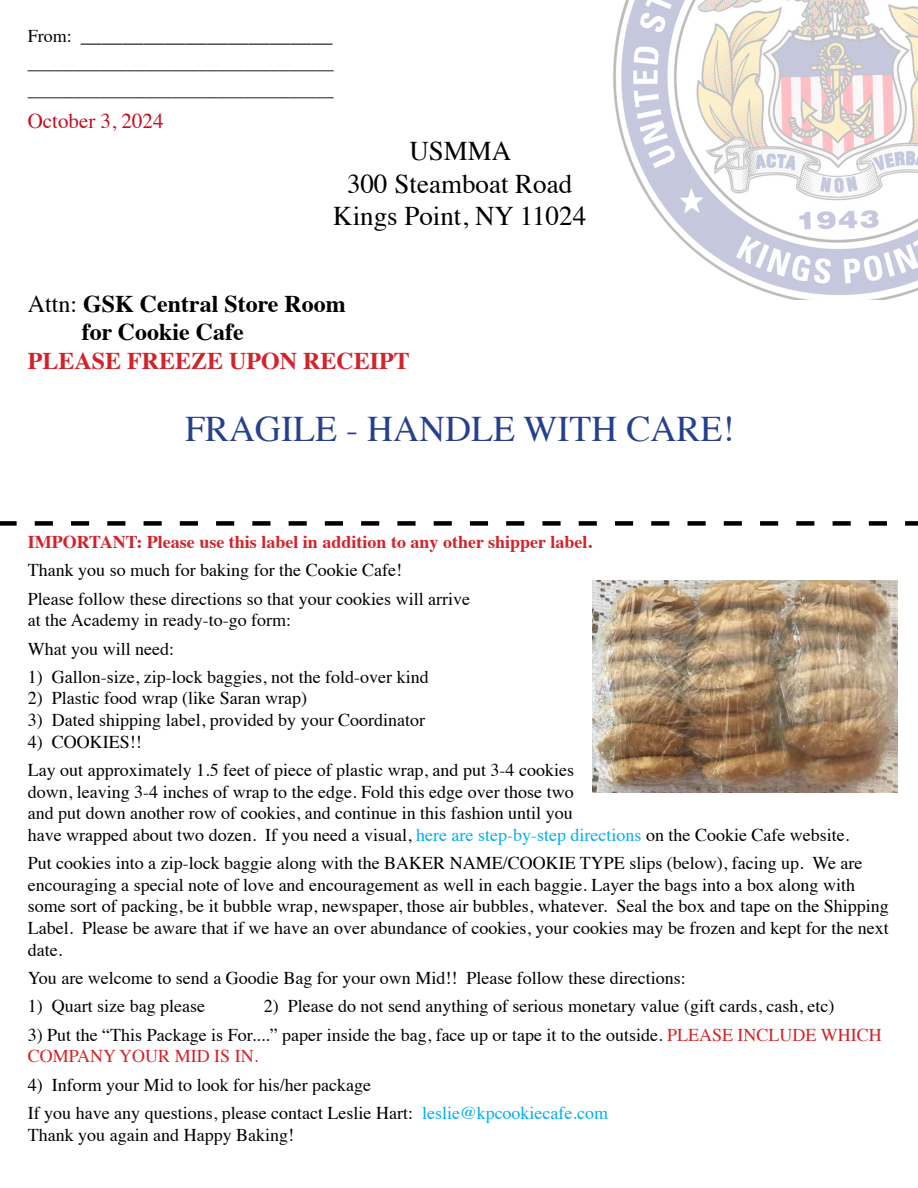
<style>
.page{position:relative;width:918px;height:1188px;background:#fff}
.page>*{position:absolute;margin:0;border:0;box-sizing:border-box;transform-origin:0 0}
.t1{font:36px "Times";color:#25408f}
.t2{font:27px/32.4px "Times";color:#000;text-align:center}
.t3{font:700 24px/28.8px "Times";color:#000}
.t4{font:700 24px "Times";color:#d2232a}
.t5{font:21px "Times";color:#000}
.t6{font:21px "Times";color:#c50c20}
.t7{font:18px/21.6px "Times";color:#000}
.t8{font:700 18px "Times";color:#d2232a}
.s1{font-size:18px}
.s2{font-weight:400}
.s3{color:#00aeef}
.s4{color:#d2232a}
</style>
<div class="page">
<svg style="left:0;top:521px;width:918px;height:5px"></svg>
<img style="left:592px;top:580px;width:305px;height:212px">
<img style="left:613px;top:1px;width:305px;height:299px">
<p class="t5" style="left:28px;top:15px;width:307px"><span class="s1">From:</span> ________________________</p>
<p class="t7" style="left:28px;top:48px;width:307px;line-height:27px">__________________________________ __________________________________</p>
<p class="t6" style="left:28px;top:101px;width:137px">October 3, 2024</p>
<h2 class="t2" style="left:333px;top:133px;width:255px">USMMA<br>300 Steamboat Road<br>Kings Point, NY 11024</h2>
<h3 class="t3" style="left:82px;top:287px;width:266px;text-indent:-54px"><span class="s2">Attn:</span> GSK Central Store Room for Cookie Cafe</h3>
<h3 class="t4" style="left:28px;top:338px;width:384px">PLEASE FREEZE UPON RECEIPT</h3>
<h1 class="t1" style="left:185px;top:395px;width:551px">FRAGILE - HANDLE WITH CARE!</h1>
<p class="t8" style="left:28px;top:525px;width:566px">IMPORTANT: Please use this label in addition to any other shipper label.</p>
<p class="t7" style="left:28px;top:554px;width:444px;line-height:28.3px">Thank you so much for baking for the Cookie Cafe!<br>Please follow these directions so that your cookies will arrive</p>
<p class="t7" style="left:28px;top:604px;width:265px;line-height:28.3px">at the Academy in ready-to-go form:<br>What you will need:</p>
<p class="t7" style="left:28px;top:665px;width:402px">1) Gallon-size, zip-lock baggies, not the fold-over kind</p>
<p class="t7" style="left:28px;top:686px;width:281px">2) Plastic food wrap (like Saran wrap)</p>
<p class="t7" style="left:28px;top:708px;width:399px">3) Dated shipping label, provided by your Coordinator</p>
<p class="t7" style="left:28px;top:726px;width:548px;line-height:28.3px">4) COOKIES!!<br>Lay out approximately 1.5 feet of piece of plastic wrap, and put 3-4 cookies</p>
<p class="t7" style="left:28px;top:779px;width:823px">down, leaving 3-4 inches of wrap to the edge. Fold this edge over those two<br>and put down another row of cookies, and continue in this fashion until you<br>have wrapped about two dozen. If you need a visual, <span class="s3">here are step-by-step directions</span> on the Cookie Cafe website.</p>
<p class="t7" style="left:28px;top:851px;width:863px">Put cookies into a zip-lock baggie along with the BAKER NAME/COOKIE TYPE slips (below), facing up. We are encouraging a special note of love and encouragement as well in each baggie. Layer the bags into a box along with some sort of packing, be it bubble wrap, newspaper, those air bubbles, whatever. Seal the box and tape on the Shipping Label. Please be aware that if we have an over abundance of cookies, your cookies may be frozen and kept for the next date.</p>
<p class="t7" style="left:28px;top:966px;width:660px">You are welcome to send a Goodie Bag for your own Mid!! Please follow these directions:</p>
<p class="t7" style="left:28px;top:994px;width:179px">1) Quart size bag please</p>
<p class="t7" style="left:264px;top:994px;width:572px">2) Please do not send anything of serious monetary value (gift cards, cash, etc)</p>
<p class="t7" style="left:28px;top:1022px;width:856px">3) Put the “This Package is For....” paper inside the bag, face up or tape it to the outside. <span class="s4">PLEASE INCLUDE WHICH<br>COMPANY YOUR MID IS IN.</span></p>
<p class="t7" style="left:28px;top:1069px;width:582px;line-height:28.3px">4) Inform your Mid to look for his/her package<br>If you have any questions, please contact Leslie Hart: <span class="s3">leslie@kpcookiecafe.com</span></p>
<p class="t7" style="left:28px;top:1122px;width:268px">Thank you again and Happy Baking!</p>
</div>
